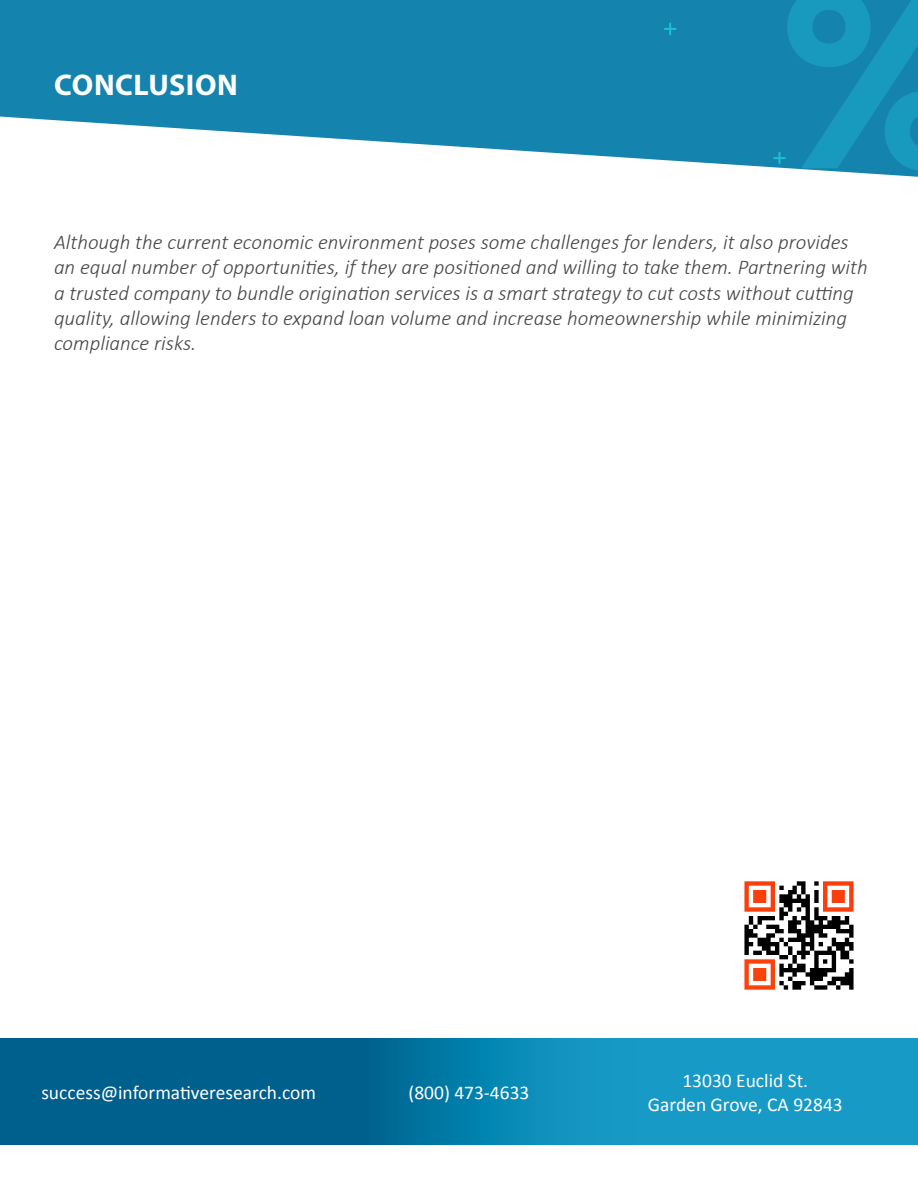
<style>
.page{position:relative;width:918px;height:1188px;background:#fff}
.page>*{position:absolute;margin:0;border:0;box-sizing:border-box;transform-origin:0 0}
.t1{font:700 30px "Myriad Pro";letter-spacing:.015em;color:#fff}
.t2{font:italic 300 21px/25.2px "Calibri";color:#474647}
.t3{font:19.5px/23.4px "Calibri";color:#fff;text-align:center}
</style>
<div class="page">
<svg style="left:0;top:0;width:918px;height:177px;fill:#1484af"></svg>
<svg style="left:664px;top:23px;width:12px;height:12px"></svg>
<svg style="left:773px;top:0;width:145px;height:171px;background:#168eb6"></svg>
<svg style="left:0;top:1039px;width:918px;height:105px;background:#097ca8"></svg>
<img style="left:744px;top:881px;width:110px;height:109px">
<h1 class="t1" style="left:54px;top:65px;width:185px">CONCLUSION</h1>
<p class="t2" style="left:54px;top:229px;width:815px">Although the current economic environment poses some challenges for lenders, it also provides an equal number of opportunities, if they are positioned and willing to take them. Partnering with a trusted company to bundle origination services is a smart strategy to cut costs without cutting quality, allowing lenders to expand loan volume and increase homeownership while minimizing compliance risks.</p>
<p class="t3" style="left:41px;top:1080px;width:276px">success@informativeresearch.com</p>
<p class="t3" style="left:648px;top:1068px;width:196px">13030 Euclid St.<br>Garden Grove, CA 92843</p>
<p class="t3" style="left:408px;top:1080px;width:123px">(800) 473-4633</p>
</div>
